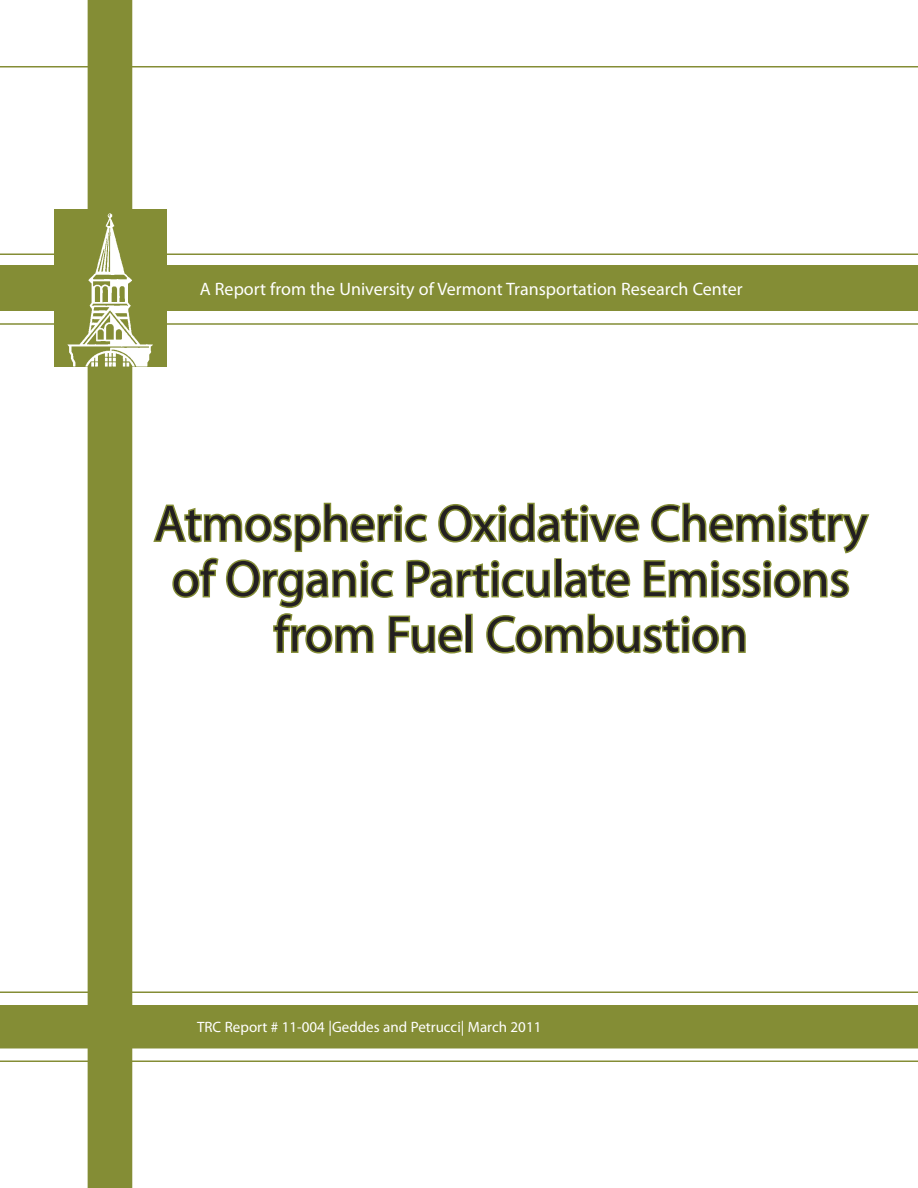
<style>
.page{position:relative;width:918px;height:1188px;background:#fff}
.page>*{position:absolute;margin:0;border:0;box-sizing:border-box;transform-origin:0 0}
.t1{font:51px/55.5px "Myriad Pro";color:#231f20;text-align:center}
.t2{font:18px "Myriad Pro";color:#fff}
.t3{font:15px "Myriad Pro";color:#fff}
</style>
<div class="page">
<div style="left:0;top:1004px;width:918px;height:46px;background:#848d35"></div>
<div style="left:0;top:265px;width:918px;height:46px;background:#848d35"></div>
<hr style="left:0;top:992px;width:918px;height:1px;background:#848d35">
<hr style="left:0;top:1060px;width:918px;height:2px;background:#848d35">
<div style="left:88px;top:0;width:44px;height:1188px;background:#848d35"></div>
<hr style="left:0;top:66px;width:918px;height:2px;background:#848d35">
<hr style="left:0;top:323px;width:918px;height:2px;background:#848d35">
<hr style="left:0;top:254px;width:918px;height:1px;background:#848d35">
<img style="left:55px;top:209px;width:112px;height:158px">
<svg style="left:153px;top:502px;width:717px;height:152px"></svg>
<p class="t2" style="left:200px;top:278px;width:544px">A Report from the University of Vermont Transportation Research Center</p>
<p class="t1" style="left:154px;top:495px;width:715px">Atmospheric Oxidative Chemistry of Organic Particulate Emissions from Fuel Combustion</p>
<p class="t3" style="left:197px;top:1018px;width:346px">TRC Report # 11-004 |Geddes and Petrucci| March 2011</p>
</div>
